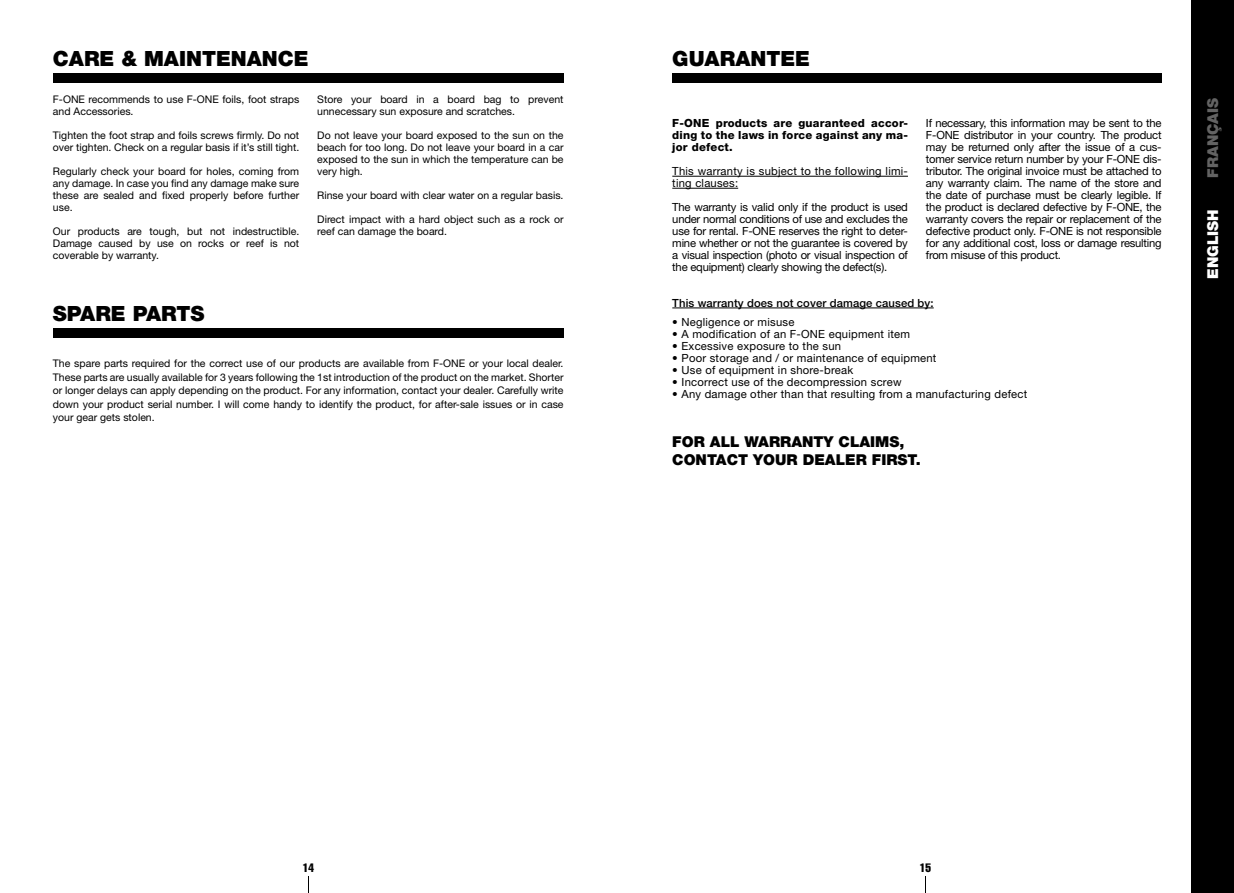
<style>
.page{position:relative;width:1234px;height:893px;background:#fff}
.page>*{position:absolute;margin:0;border:0;box-sizing:border-box;transform-origin:0 0}
.t1{font:900 21px "Helvetica Neue LT Std";color:#000}
.t2{font:900 15px/18px "Helvetica Neue LT Std";color:#000}
.t3{font:900 15px "Helvetica Neue LT Std";color:#636363}
.t4{font:900 15px "Helvetica Neue LT Std";color:#fff}
.t5{font:extra-condensed 12px "Helvetica";color:#000}
.t6{font:11.25px/12px "Helvetica Neue LT Std";letter-spacing:.02em;color:#000;text-align:justify}
.t7{font:800 11.25px/12px "Helvetica Neue LT Std";letter-spacing:.02em;color:#000;text-align:justify}
.t8{font:500 11.25px "Helvetica Neue LT Std";letter-spacing:.01em;color:#000}
.t9{font:10.5px/12px "Helvetica Neue LT Std";color:#000;text-align:justify}
</style>
<div class="page">
<div style="left:1191px;top:0;width:42px;height:893px;background:#000"></div>
<div style="left:53px;top:328px;width:510px;height:10px;background:#000"></div>
<div style="left:53px;top:74px;width:510px;height:9px;background:#000"></div>
<svg style="left:308px;top:876px;width:1px;height:17px"></svg>
<svg style="left:925px;top:876px;width:1px;height:17px"></svg>
<div style="left:672px;top:74px;width:489px;height:9px;background:#000"></div>
<hr style="left:672px;top:176px;width:235px;height:1px;background:#000">
<hr style="left:672px;top:188px;width:66px;height:1px;background:#000">
<hr style="left:672px;top:308px;width:261px;height:1px;background:#000">
<h1 class="t1" style="left:53px;top:46px;width:257px">CARE &amp; MAINTENANCE</h1>
<p class="t9" style="left:53px;top:93px;width:248px">F-ONE recommends to use F-ONE foils, foot straps and Accessories.</p>
<p class="t9" style="left:53px;top:129px;width:248px">Tighten the foot strap and foils screws firmly. Do not over tighten. Check on a regular basis if it’s still tight.</p>
<p class="t9" style="left:53px;top:165px;width:248px">Regularly check your board for holes, coming from any damage. In case you find any damage make sure these are sealed and fixed properly before further use.</p>
<p class="t9" style="left:53px;top:225px;width:248px">Our products are tough, but not indestructible.<br>Damage caused by use on rocks or reef is not coverable by warranty.</p>
<p class="t9" style="left:317px;top:93px;width:248px">Store your board in a board bag to prevent unnecessary sun exposure and scratches.</p>
<p class="t9" style="left:317px;top:129px;width:248px">Do not leave your board exposed to the sun on the beach for too long. Do not leave your board in a car exposed to the sun in which the temperature can be very high.</p>
<p class="t9" style="left:317px;top:189px;width:248px">Rinse your board with clear water on a regular basis.</p>
<p class="t9" style="left:317px;top:213px;width:248px">Direct impact with a hard object such as a rock or reef can damage the board.</p>
<h1 class="t1" style="left:53px;top:301px;width:153px">SPARE PARTS</h1>
<p class="t9" style="left:53px;top:356px;width:512px;line-height:13.5px">The spare parts required for the correct use of our products are available from F-ONE or your local dealer.<br>These parts are usually available for 3 years following the 1st introduction of the product on the market. Shorter or longer delays can apply depending on the product. For any information, contact your dealer. Carefully write down your product serial number. I will come handy to identify the product, for after-sale issues or in case your gear gets stolen.</p>
<h1 class="t1" style="left:672px;top:46px;width:139px">GUARANTEE</h1>
<p class="t7" style="left:672px;top:117px;width:237px">F-ONE products are guaranteed accor&shy;ding to the laws in force against any ma&shy;jor defect.</p>
<p class="t6" style="left:672px;top:165px;width:237px">This warranty is subject to the following limi&shy;ting clauses:</p>
<p class="t6" style="left:672px;top:201px;width:237px">The warranty is valid only if the product is used under normal conditions of use and excludes the use for rental. F-ONE reserves the right to deter&shy;mine whether or not the guarantee is covered by a visual inspection (photo or visual inspection of the equipment) clearly showing the defect(s).</p>
<p class="t6" style="left:925px;top:117px;width:237px">If necessary, this information may be sent to the F-ONE distributor in your country. The product may be returned only after the issue of a cus&shy;tomer service return number by your F-ONE dis&shy;tributor. The original invoice must be attached to any warranty claim. The name of the store and the date of purchase must be clearly legible. If the product is declared defective by F-ONE, the warranty covers the repair or replacement of the defective product only. F-ONE is not responsible for any additional cost, loss or damage resulting from misuse of this product.</p>
<p class="t8" style="left:672px;top:296px;width:263px">This warranty does not cover damage caused by:</p>
<p class="t6" style="left:672px;top:316px;width:124px">• Negligence or misuse</p>
<p class="t6" style="left:672px;top:328px;width:239px">• A modification of an F-ONE equipment item</p>
<p class="t6" style="left:672px;top:340px;width:170px">• Excessive exposure to the sun</p>
<p class="t6" style="left:672px;top:352px;width:265px">• Poor storage and / or maintenance of equipment</p>
<p class="t6" style="left:672px;top:364px;width:182px">• Use of equipment in shore-break</p>
<p class="t6" style="left:672px;top:376px;width:231px">• Incorrect use of the decompression screw</p>
<p class="t6" style="left:672px;top:388px;width:356px">• Any damage other than that resulting from a manufacturing defect</p>
<h2 class="t2" style="left:672px;top:433px;width:250px">FOR ALL WARRANTY CLAIMS,<br>CONTACT YOUR DEALER FIRST.</h2>
<h2 class="t3" style="left:1203px;top:178px;width:81px;rotate:-90deg">FRANÇAIS</h2>
<h2 class="t4" style="left:1203px;top:279px;width:71px;rotate:-90deg">ENGLISH</h2>
<p class="t5" style="left:303px;top:860px;width:13px">14</p>
<p class="t5" style="left:919px;top:860px;width:13px">15</p>
</div>
